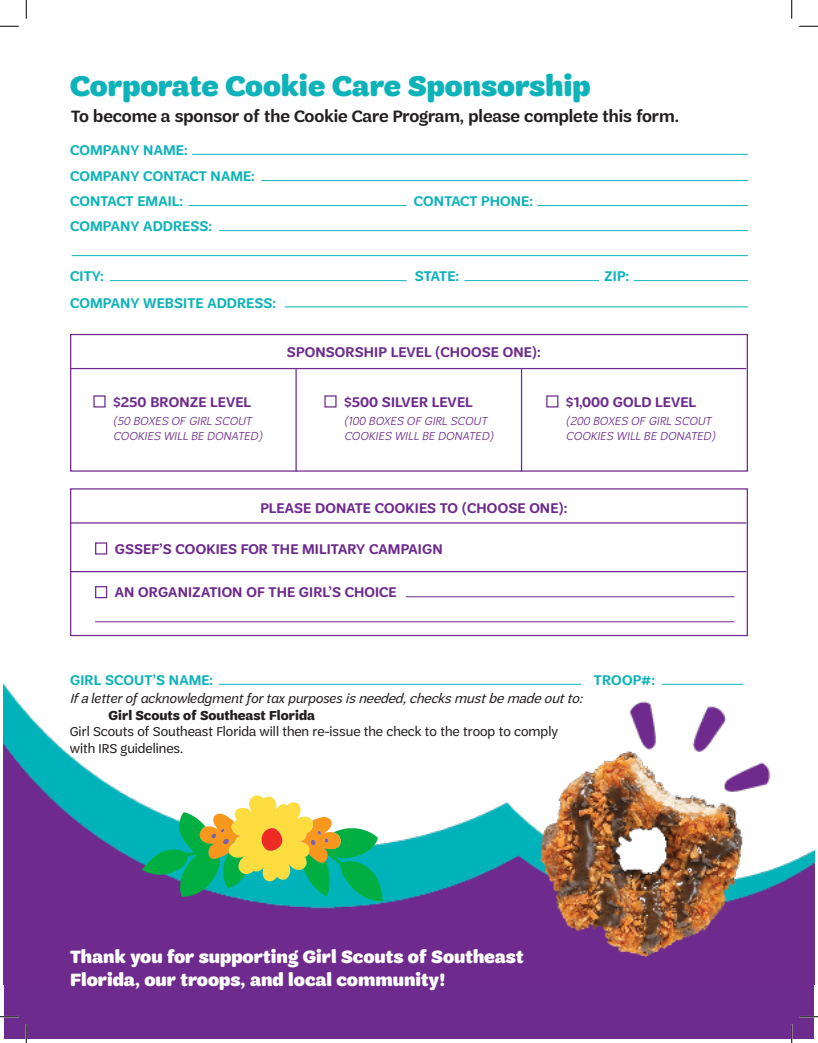
<style>
.page{position:relative;width:818px;height:1043px;background:#fff}
.page>*{position:absolute;margin:0;border:0;box-sizing:border-box;transform-origin:0 0}
.t1{font:900 30px "Trefoil Sans";color:#0db3b9}
.t2{font:900 18.75px/22.5px "Trefoil Sans";color:#fff}
.t3{font:600 17.5px "Trefoil Sans";color:#231f20}
.t4{font:600 15px "Trefoil Sans";letter-spacing:.01em;color:#6d2b8d}
.t5{font:600 15px "Trefoil Sans";letter-spacing:.01em;color:#0db3b9}
.t6{font:13.75px "Trefoil Sans";color:#231f20}
.t7{font:italic 13.75px "Trefoil Sans";color:#231f20}
.t8{font:700 13.75px "Trefoil Sans";color:#231f20}
.t9{font:italic 300 12.5px/15px "Trefoil Sans";letter-spacing:.01em;color:#6d2b8d}
.s1{font-style:inherit}
</style>
<div class="page">
<div style="left:4px;top:942px;width:809px;height:97px;background:#6d2b8d"></div>
<img style="left:4px;top:153px;width:810px;height:831px">
<hr style="left:192px;top:154px;width:555px;height:1px;background:#0db3b9">
<hr style="left:219px;top:684px;width:362px;height:1px;background:#0db3b9">
<hr style="left:662px;top:684px;width:80px;height:1px;background:#0db3b9">
<hr style="left:261px;top:180px;width:486px;height:1px;background:#0db3b9">
<hr style="left:219px;top:230px;width:528px;height:1px;background:#0db3b9">
<hr style="left:285px;top:306px;width:462px;height:1px;background:#0db3b9">
<hr style="left:406px;top:596px;width:328px;height:1px;background:#6d2b8d">
<hr style="left:95px;top:621px;width:639px;height:1px;background:#6d2b8d">
<hr style="left:72px;top:255px;width:675px;height:1px;background:#0db3b9">
<hr style="left:110px;top:280px;width:296px;height:1px;background:#0db3b9">
<hr style="left:464px;top:280px;width:134px;height:1px;background:#0db3b9">
<hr style="left:634px;top:280px;width:113px;height:1px;background:#0db3b9">
<hr style="left:189px;top:205px;width:217px;height:1px;background:#0db3b9">
<hr style="left:537px;top:205px;width:210px;height:1px;background:#0db3b9">
<div style="left:70px;top:334px;width:678px;height:137px;border:1px solid #6d2b8d"></div>
<div style="left:70px;top:488px;width:678px;height:148px;border:1px solid #6d2b8d"></div>
<hr style="left:70px;top:368px;width:676px;height:1px;background:#6d2b8d">
<hr style="left:70px;top:522px;width:676px;height:1px;background:#6d2b8d">
<hr style="left:70px;top:571px;width:676px;height:1px;background:#6d2b8d">
<hr style="left:295px;top:369px;width:2px;height:102px;background:#6d2b8d">
<hr style="left:521px;top:369px;width:1px;height:102px;background:#6d2b8d">
<div style="left:93px;top:395px;width:13px;height:12px;border:1px solid #6d2b8d"></div>
<div style="left:95px;top:542px;width:12px;height:12px;border:1px solid #6d2b8d"></div>
<div style="left:95px;top:586px;width:12px;height:12px;border:1px solid #6d2b8d"></div>
<div style="left:324px;top:395px;width:12px;height:12px;border:1px solid #6d2b8d"></div>
<div style="left:546px;top:395px;width:12px;height:12px;border:1px solid #6d2b8d"></div>
<svg style="left:142px;top:795px;width:241px;height:108px"></svg>
<svg style="left:0;top:25px;width:19px;height:2px"></svg>
<svg style="left:799px;top:25px;width:19px;height:2px"></svg>
<svg style="left:0;top:1016px;width:19px;height:1px"></svg>
<svg style="left:799px;top:1015px;width:19px;height:2px"></svg>
<svg style="left:25px;top:0;width:2px;height:19px"></svg>
<svg style="left:25px;top:1024px;width:2px;height:18px"></svg>
<svg style="left:791px;top:0;width:1px;height:19px"></svg>
<svg style="left:791px;top:1024px;width:1px;height:18px"></svg>
<p class="t1" style="left:70px;top:69px;width:522px">Corporate Cookie Care Sponsorship</p>
<p class="t3" style="left:71px;top:106px;width:609px">To become a sponsor of the Cookie Care Program, please complete this form.</p>
<p class="t5" style="left:70px;top:142px;width:119px">COMPANY NAME:</p>
<p class="t5" style="left:70px;top:168px;width:186px">COMPANY CONTACT NAME:</p>
<p class="t5" style="left:70px;top:218px;width:143px">COMPANY ADDRESS:</p>
<p class="t5" style="left:70px;top:193px;width:114px">CONTACT EMAIL:</p>
<p class="t5" style="left:414px;top:193px;width:121px">CONTACT PHONE:</p>
<p class="t5" style="left:70px;top:267px;width:35px">CITY:</p>
<p class="t5" style="left:415px;top:267px;width:46px">STATE:</p>
<p class="t5" style="left:604px;top:267px;width:27px">ZIP:</p>
<p class="t5" style="left:70px;top:294px;width:207px">COMPANY WEBSITE ADDRESS:</p>
<p class="t4" style="left:113px;top:393px;width:139px">$250 BRONZE LEVEL</p>
<p class="t9" style="left:113px;top:413px;width:151px">(50 BOXES OF GIRL SCOUT<br>COOKIES WILL BE DONATED)</p>
<p class="t4" style="left:287px;top:343px;width:255px">SPONSORSHIP LEVEL (CHOOSE ONE):</p>
<p class="t4" style="left:344px;top:393px;width:130px">$500 SILVER LEVEL</p>
<p class="t4" style="left:566px;top:393px;width:132px">$1,000 GOLD LEVEL</p>
<p class="t9" style="left:344px;top:413px;width:151px">(100 BOXES OF GIRL SCOUT<br>COOKIES WILL BE DONATED)</p>
<p class="t9" style="left:566px;top:413px;width:151px">(200 BOXES OF GIRL SCOUT<br>COOKIES WILL BE DONATED)</p>
<p class="t4" style="left:260px;top:499px;width:308px">PLEASE DONATE COOKIES TO (CHOOSE ONE):</p>
<p class="t4" style="left:115px;top:540px;width:329px">GSSEF’S COOKIES FOR THE MILITARY CAMPAIGN</p>
<p class="t4" style="left:115px;top:584px;width:283px">AN ORGANIZATION OF THE GIRL’S CHOICE</p>
<p class="t5" style="left:70px;top:671px;width:145px">GIRL SCOUT’S NAME:</p>
<p class="t5" style="left:593px;top:671px;width:63px">TROOP#:</p>
<p class="t7" style="left:70px;top:691px;width:518px"><span class="s1">Ifa</span>letter of acknowledgment for tax purposes <span class="s1">isneeded,checksmustbemadeoutto:</span></p>
<p class="t8" style="left:109px;top:707px;width:208px">Girl Scouts of Southeast Florida</p>
<p class="t6" style="left:70px;top:724px;width:490px">Girl Scouts of Southeast Florida will then re-issue the check to the troop to comply</p>
<p class="t6" style="left:70px;top:740px;width:115px">with IRS guidelines.</p>
<p class="t2" style="left:70px;top:945px;width:455px">Thank you for supporting Girl Scouts of Southeast<br>Florida, our troops, and local community!</p>
</div>
